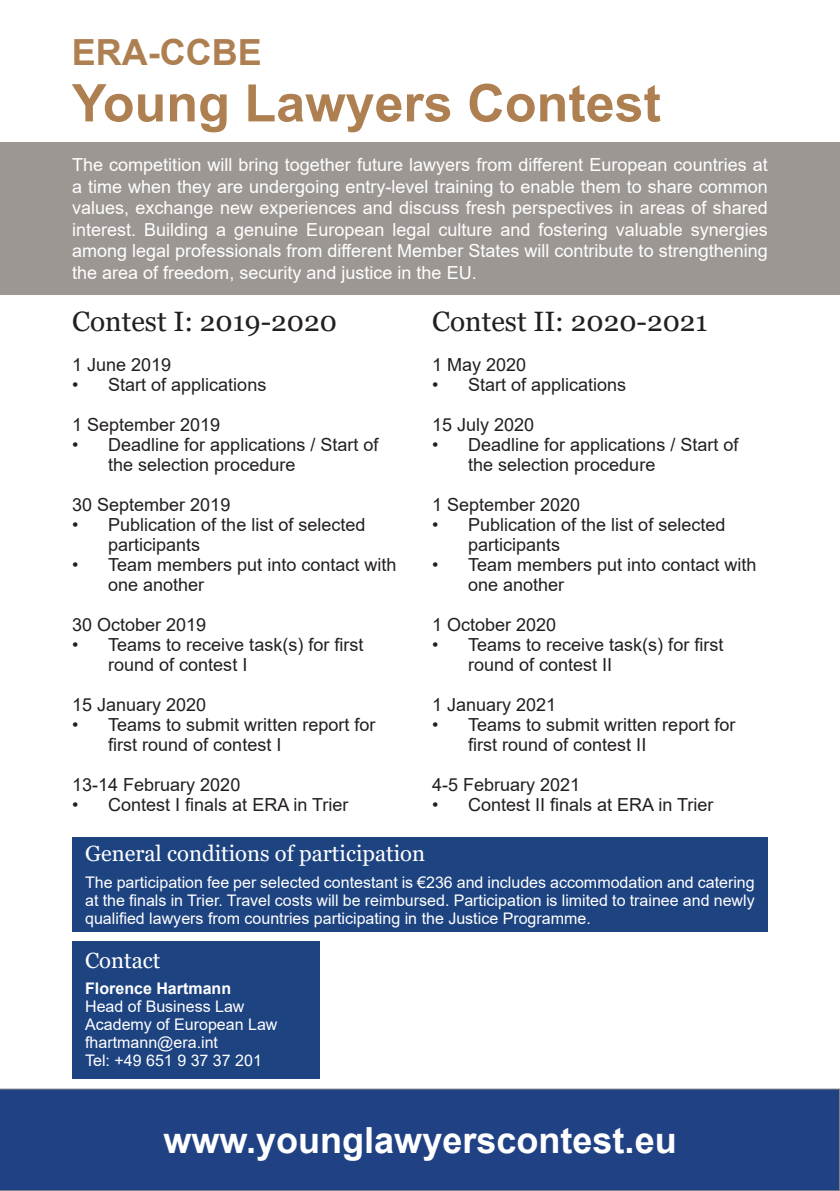
<style>
.page{position:relative;width:840px;height:1191px;background:#fff}
.page>*{position:absolute;margin:0;border:0;box-sizing:border-box;transform-origin:0 0}
.t1{font:700 52px "Arial";color:#ae8051}
.t2{font:700 36px "Arial";color:#fff}
.t3{font:700 36px "Arial";color:#ae8051}
.t4{font:28px "Georgia";color:#231f20}
.t5{font:22px "Georgia";color:#fff}
.t6{font:18px/20px "Arial";color:#231f20}
.t7{font:18px/21.6px "Arial";color:#fff;text-align:justify}
.t8{font:16px/18px "Arial";color:#fff;text-align:justify}
.t9{font:700 16px "Arial";color:#fff}
</style>
<div class="page">
<div style="left:72px;top:940px;width:247px;height:138px;background:#1d4381"></div>
<div style="left:0;top:1088px;width:839px;height:103px;background:#204284"></div>
<div style="left:0;top:142px;width:839px;height:153px;background:#9d9793"></div>
<div style="left:72px;top:836px;width:695px;height:95px;background:#1d4381"></div>
<h2 class="t3" style="left:72px;top:27px;width:191px">ERA-CCBE</h2>
<h1 class="t1" style="left:72px;top:66px;width:590px">Young Lawyers Contest</h1>
<p class="t7" style="left:72px;top:154px;width:697px">The competition will bring together future lawyers from different European countries at a time when they are undergoing entry-level training to enable them to share common values, exchange new experiences and discuss fresh perspectives in areas of shared interest. Building a genuine European legal culture and fostering valuable synergies among legal professionals from different Member States will contribute to strengthening the area of freedom, security and justice in the EU.</p>
<h3 class="t4" style="left:72px;top:304px;width:266px">Contest I: 2019-2020</h3>
<p class="t6" style="left:72px;top:355px;width:101px">1 June 2019</p>
<p class="t6" style="left:72px;top:375px;width:196px">• Start of applications</p>
<p class="t6" style="left:72px;top:415px;width:150px">1 September 2019</p>
<p class="t6" style="left:108px;top:435px;width:272px;text-indent:-36px">• Deadline for applications / Start of the selection procedure</p>
<p class="t6" style="left:72px;top:495px;width:160px">30 September 2019</p>
<p class="t6" style="left:108px;top:515px;width:259px;text-indent:-36px">• Publication of the list of selected participants</p>
<p class="t6" style="left:108px;top:554px;width:290px;text-indent:-36px">• Team members put into contact with one another</p>
<p class="t6" style="left:72px;top:614px;width:136px">30 October 2019</p>
<p class="t6" style="left:108px;top:634px;width:257px;text-indent:-36px">• Teams to receive task(s) for first round of contest I</p>
<p class="t6" style="left:72px;top:694px;width:136px">15 January 2020</p>
<p class="t6" style="left:108px;top:714px;width:269px;text-indent:-36px">• Teams to submit written report for first round of contest I</p>
<p class="t6" style="left:72px;top:774px;width:170px">13-14 February 2020</p>
<p class="t6" style="left:72px;top:794px;width:278px">• Contest I finals at ERA in Trier</p>
<h3 class="t4" style="left:432px;top:304px;width:277px">Contest II: 2020-2021</h3>
<p class="t6" style="left:432px;top:355px;width:96px">1 May 2020</p>
<p class="t6" style="left:432px;top:375px;width:196px">• Start of applications</p>
<p class="t6" style="left:432px;top:415px;width:104px">15 July 2020</p>
<p class="t6" style="left:468px;top:435px;width:272px;text-indent:-36px">• Deadline for applications / Start of the selection procedure</p>
<p class="t6" style="left:432px;top:495px;width:150px">1 September 2020</p>
<p class="t6" style="left:468px;top:515px;width:259px;text-indent:-36px">• Publication of the list of selected participants</p>
<p class="t6" style="left:468px;top:554px;width:290px;text-indent:-36px">• Team members put into contact with one another</p>
<p class="t6" style="left:432px;top:614px;width:126px">1 October 2020</p>
<p class="t6" style="left:468px;top:634px;width:257px;text-indent:-36px">• Teams to receive task(s) for first round of contest II</p>
<p class="t6" style="left:432px;top:694px;width:126px">1 January 2021</p>
<p class="t6" style="left:468px;top:714px;width:269px;text-indent:-36px">• Teams to submit written report for first round of contest II</p>
<p class="t6" style="left:432px;top:774px;width:150px">4-5 February 2021</p>
<p class="t6" style="left:432px;top:794px;width:283px">• Contest II finals at ERA in Trier</p>
<p class="t5" style="left:85px;top:840px;width:341px">General conditions of participation</p>
<p class="t8" style="left:85px;top:873px;width:670px">The participation fee per selected contestant is €236 and includes accommodation and catering at the finals in Trier. Travel costs will be reimbursed. Participation is limited to trainee and newly qualified lawyers from countries participating in the Justice Programme.</p>
<p class="t5" style="left:85px;top:946px;width:77px">Contact</p>
<p class="t9" style="left:85px;top:977px;width:147px">Florence Hartmann</p>
<p class="t8" style="left:85px;top:997px;width:194px;text-align:left">Head of Business Law<br>Academy of European Law fhartmann@era.int<br>Tel: +49 651 9 37 37 201</p>
<h2 class="t2" style="left:163px;top:1114px;width:514px">www.younglawyerscontest.eu</h2>
</div>
